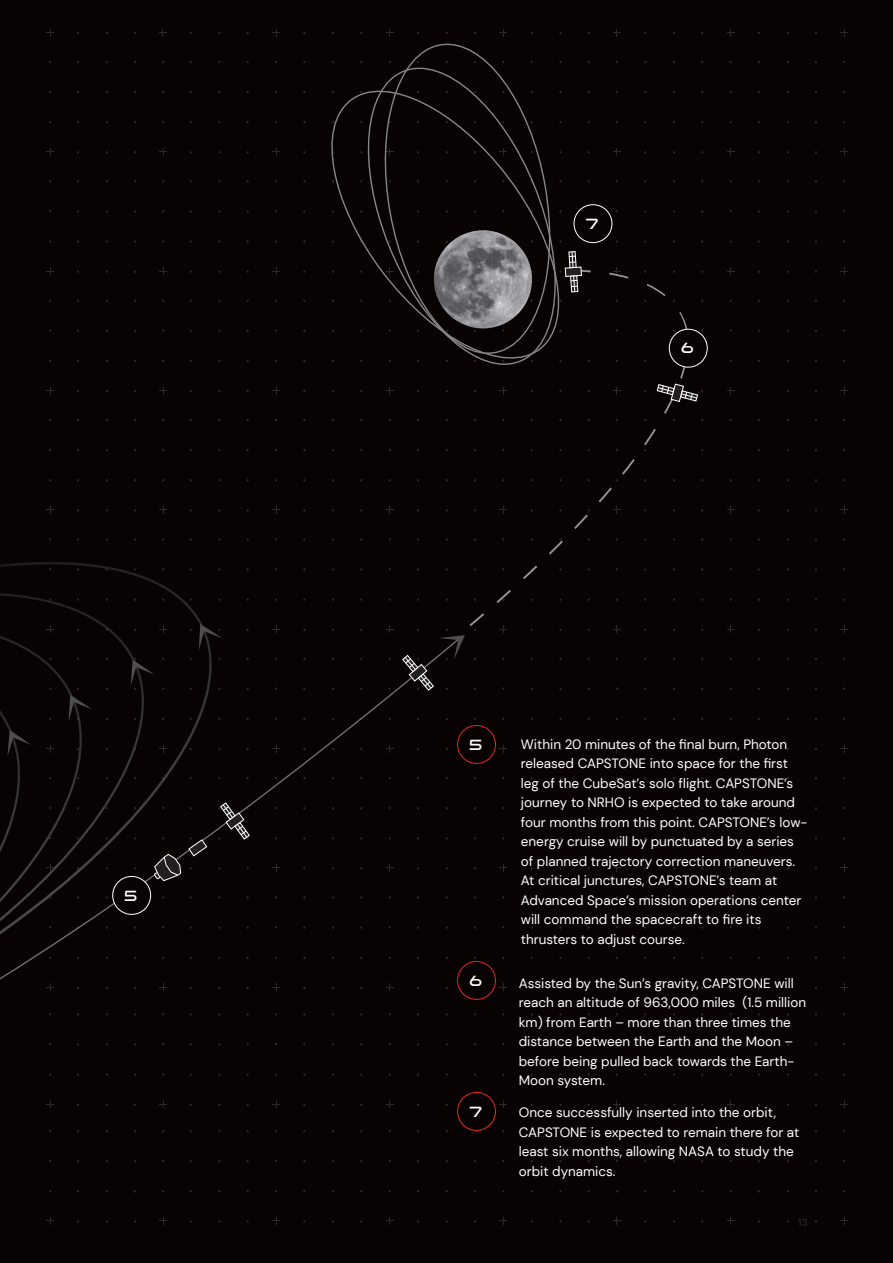
<style>
.page{position:relative;width:893px;height:1263px;background:#080302}
.page>*{position:absolute;margin:0;border:0;box-sizing:border-box;transform-origin:0 0}
.t1{font:15.3px "Nulshock Bk";color:#fff}
._3__Body_Text{font:13.5px/19.5px "DM Sans";color:#fff}
.t2{font:700 10.5px "DM Sans";color:#231f20}
</style>
<div class="page">
<svg style="left:272px;top:148px;width:8px;height:8px"></svg>
<svg style="left:272px;top:29px;width:8px;height:8px"></svg>
<svg style="left:159px;top:29px;width:7px;height:8px"></svg>
<svg style="left:47px;top:29px;width:7px;height:8px"></svg>
<svg style="left:47px;top:148px;width:7px;height:8px"></svg>
<svg style="left:160px;top:148px;width:7px;height:8px"></svg>
<svg style="left:386px;top:29px;width:7px;height:7px"></svg>
<svg style="left:500px;top:29px;width:7px;height:7px"></svg>
<svg style="left:613px;top:148px;width:8px;height:8px"></svg>
<svg style="left:613px;top:29px;width:8px;height:8px"></svg>
<svg style="left:727px;top:148px;width:7px;height:8px"></svg>
<svg style="left:727px;top:29px;width:7px;height:8px"></svg>
<svg style="left:841px;top:148px;width:7px;height:8px"></svg>
<svg style="left:841px;top:29px;width:7px;height:8px"></svg>
<svg style="left:272px;top:267px;width:8px;height:8px"></svg>
<svg style="left:47px;top:267px;width:7px;height:8px"></svg>
<svg style="left:160px;top:267px;width:7px;height:8px"></svg>
<svg style="left:727px;top:267px;width:7px;height:8px"></svg>
<svg style="left:841px;top:267px;width:7px;height:8px"></svg>
<svg style="left:272px;top:387px;width:8px;height:7px"></svg>
<svg style="left:47px;top:387px;width:7px;height:7px"></svg>
<svg style="left:160px;top:387px;width:7px;height:7px"></svg>
<svg style="left:386px;top:387px;width:7px;height:7px"></svg>
<svg style="left:727px;top:387px;width:7px;height:7px"></svg>
<svg style="left:841px;top:387px;width:7px;height:7px"></svg>
<svg style="left:272px;top:506px;width:8px;height:8px"></svg>
<svg style="left:47px;top:506px;width:7px;height:8px"></svg>
<svg style="left:160px;top:506px;width:7px;height:8px"></svg>
<svg style="left:386px;top:506px;width:7px;height:8px"></svg>
<svg style="left:727px;top:506px;width:7px;height:8px"></svg>
<svg style="left:841px;top:506px;width:7px;height:8px"></svg>
<svg style="left:272px;top:625px;width:8px;height:8px"></svg>
<svg style="left:386px;top:625px;width:7px;height:8px"></svg>
<svg style="left:500px;top:626px;width:7px;height:7px"></svg>
<svg style="left:613px;top:626px;width:8px;height:7px"></svg>
<svg style="left:727px;top:625px;width:7px;height:8px"></svg>
<svg style="left:841px;top:625px;width:7px;height:8px"></svg>
<svg style="left:500px;top:745px;width:7px;height:7px"></svg>
<svg style="left:613px;top:745px;width:8px;height:7px"></svg>
<svg style="left:727px;top:745px;width:7px;height:7px"></svg>
<svg style="left:841px;top:745px;width:7px;height:7px"></svg>
<svg style="left:500px;top:864px;width:7px;height:8px"></svg>
<svg style="left:613px;top:864px;width:8px;height:8px"></svg>
<svg style="left:727px;top:864px;width:7px;height:8px"></svg>
<svg style="left:841px;top:864px;width:7px;height:8px"></svg>
<svg style="left:500px;top:983px;width:7px;height:8px"></svg>
<svg style="left:613px;top:983px;width:8px;height:8px"></svg>
<svg style="left:727px;top:983px;width:7px;height:8px"></svg>
<svg style="left:841px;top:983px;width:7px;height:8px"></svg>
<svg style="left:272px;top:1100px;width:8px;height:8px"></svg>
<svg style="left:47px;top:1100px;width:7px;height:8px"></svg>
<svg style="left:160px;top:1100px;width:7px;height:8px"></svg>
<svg style="left:386px;top:1100px;width:7px;height:8px"></svg>
<svg style="left:500px;top:1100px;width:7px;height:8px"></svg>
<svg style="left:613px;top:1100px;width:8px;height:8px"></svg>
<svg style="left:727px;top:1100px;width:7px;height:8px"></svg>
<svg style="left:841px;top:1100px;width:7px;height:8px"></svg>
<svg style="left:272px;top:1217px;width:8px;height:8px"></svg>
<svg style="left:47px;top:1217px;width:7px;height:8px"></svg>
<svg style="left:160px;top:1217px;width:7px;height:8px"></svg>
<svg style="left:386px;top:1217px;width:7px;height:8px"></svg>
<svg style="left:500px;top:1217px;width:7px;height:8px"></svg>
<svg style="left:613px;top:1217px;width:8px;height:8px"></svg>
<svg style="left:727px;top:1217px;width:7px;height:8px"></svg>
<svg style="left:841px;top:1217px;width:7px;height:8px"></svg>
<svg style="left:0;top:562px;width:221px;height:73px"></svg>
<svg style="left:0;top:625px;width:99px;height:10px"></svg>
<svg style="left:199px;top:624px;width:22px;height:11px"></svg>
<svg style="left:469px;top:270px;width:219px;height:356px"></svg>
<svg style="left:0;top:635px;width:463px;height:381px"></svg>
<svg style="left:360px;top:53px;width:207px;height:326px"></svg>
<svg style="left:331px;top:72px;width:243px;height:305px"></svg>
<img style="left:427px;top:230px;width:112px;height:105px">
<div style="left:458px;top:725px;width:37px;height:38px;background:#080302;border-radius:50%"></div>
<div style="left:457px;top:725px;width:39px;height:39px;border:1px solid #e42625;border-radius:50%"></div>
<div style="left:458px;top:961px;width:37px;height:38px;background:#080302;border-radius:50%"></div>
<div style="left:457px;top:961px;width:39px;height:39px;border:1px solid #e42625;border-radius:50%"></div>
<div style="left:457px;top:1092px;width:39px;height:39px;border:1px solid #e42625;border-radius:50%"></div>
<div style="left:113px;top:876px;width:38px;height:38px;background:#080302;border-radius:50%"></div>
<div style="left:112px;top:876px;width:39px;height:39px;border:1px solid #fff;border-radius:50%"></div>
<div style="left:669px;top:329px;width:38px;height:38px;background:#080302;border-radius:50%"></div>
<div style="left:669px;top:329px;width:39px;height:39px;border:1px solid #fff;border-radius:50%"></div>
<div style="left:574px;top:204px;width:38px;height:39px;border:1px solid #fff;border-radius:50%"></div>
<svg style="left:154px;top:853px;width:27px;height:28px"></svg>
<svg style="left:188px;top:837px;width:20px;height:20px"></svg>
<svg style="left:218px;top:802px;width:32px;height:38px"></svg>
<svg style="left:402px;top:628px;width:63px;height:63px"></svg>
<svg style="left:656px;top:383px;width:47px;height:19px"></svg>
<svg style="left:559px;top:251px;width:31px;height:42px"></svg>
<p class="t1" style="left:124px;top:886px;width:14px">5</p>
<p class="t1" style="left:586px;top:214px;width:14px">7</p>
<p class="t1" style="left:681px;top:339px;width:14px">6</p>
<p class="t1" style="left:469px;top:735px;width:14px">5</p>
<p class="t1" style="left:469px;top:971px;width:14px">6</p>
<p class="t1" style="left:469px;top:1102px;width:14px">7</p>
<p class="_3__Body_Text" style="left:521px;top:734px;width:288px">Within 20 minutes of the final burn, Photon released CAPSTONE into space for the first leg of the CubeSat’s solo flight. CAPSTONE’s journey to NRHO is expected to take around four months from this point. CAPSTONE’s low&shy;energy cruise will by punctuated by a series of planned trajectory correction maneuvers.<br>At critical junctures, CAPSTONE’s team at Advanced Space’s mission operations center will command the spacecraft to fire its thrusters to adjust course.</p>
<p class="_3__Body_Text" style="left:519px;top:973px;width:289px">Assisted by the Sun’s gravity, CAPSTONE will reach an altitude of 963,000 miles (1.5 million km) from Earth – more than three times the distance between the Earth and the Moon – before being pulled back towards the Earth-Moon system.</p>
<p class="_3__Body_Text" style="left:519px;top:1103px;width:282px">Once successfully inserted into the orbit, CAPSTONE is expected to remain there for at least six months, allowing NASA to study the orbit dynamics.</p>
<p class="t2" style="left:798px;top:1215px;width:11px">13</p>
</div>
